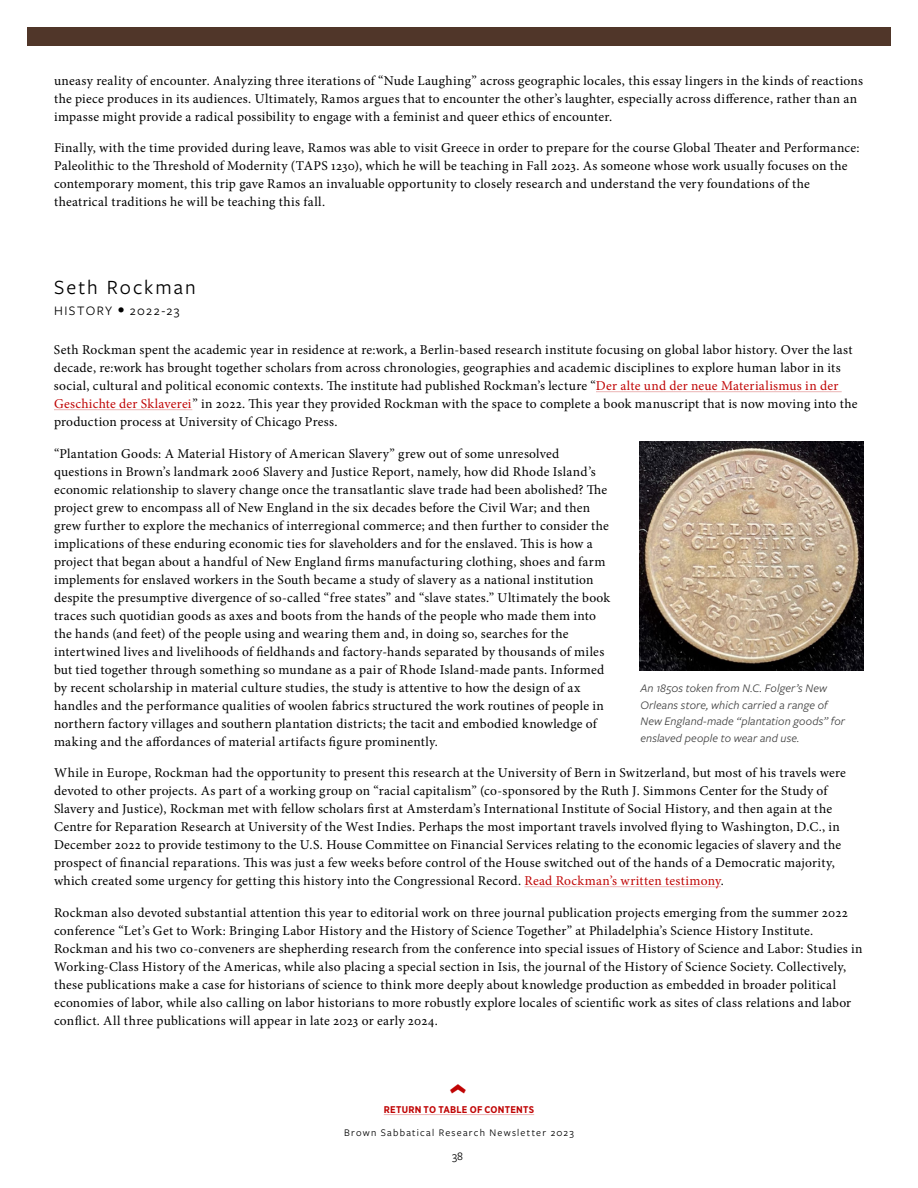
<style>
.page{position:relative;width:918px;height:1188px;background:#fff}
.page>*{position:absolute;margin:0;border:0;box-sizing:border-box;transform-origin:0 0}
.t1{font:700 34.5px "Gotham Narrow";color:#c00404}
.t2{font:21px "Freight Sans Pro";letter-spacing:.1em;color:#000}
.t3{font:13.5px/18px "Minion Pro";letter-spacing:.02em;color:#000}
.t4{font:13.5px "Freight Sans Pro";letter-spacing:.11em;color:#000}
.t5{font:italic 12px/16.5px "Freight Sans Pro";letter-spacing:.01em;color:#404040}
.t6{font:12px "Freight Sans Pro";color:#000}
.t7{font:10.5px "Freight Sans Pro";letter-spacing:.12em;color:#000}
.t8{font:700 9.75px "Gotham Narrow";letter-spacing:.025em;color:#c00404}
.s1{color:#c00404}
</style>
<div class="page">
<div style="left:27px;top:27px;width:864px;height:18px;background:#503629"></div>
<hr style="left:384px;top:1114px;width:150px;height:1px;background:#ecb4b4">
<hr style="left:596px;top:391px;width:246px;height:1px;background:#ecb4b4">
<hr style="left:54px;top:409px;width:138px;height:1px;background:#ecb4b4">
<hr style="left:524px;top:886px;width:197px;height:1px;background:#ecb4b4">
<img style="left:640px;top:441px;width:224px;height:229px">
<p class="t3" style="left:54px;top:72px;width:810px">uneasy reality of encounter. Analyzing three iterations of “Nude Laughing” across geographic locales, this essay lingers in the kinds of reactions the piece produces in its audiences. Ultimately, Ramos argues that to encounter the other’s laughter, especially across difference, rather than an impasse might provide a radical possibility to engage with a feminist and queer ethics of encounter.</p>
<p class="t3" style="left:54px;top:139px;width:807px">Finally, with the time provided during leave, Ramos was able to visit Greece in order to prepare for the course Global Theater and Performance:<br>Paleolithic to the Threshold of Modernity (TAPS 1230), which he will be teaching in Fall 2023. As someone whose work usually focuses on the contemporary moment, this trip gave Ramos an invaluable opportunity to closely research and understand the very foundations of the theatrical traditions he will be teaching this fall.</p>
<h1 class="t2" style="left:54px;top:273px;width:143px">Seth Rockman</h1>
<h2 class="t4" style="left:54px;top:301px;width:127px">HISTORY • 2022-23</h2>
<p class="t3" style="left:54px;top:341px;width:805px">Seth Rockman spent the academic year in residence at re:work, a Berlin-based research institute focusing on global labor history. Over the last decade, re:work has brought together scholars from across chronologies, geographies and academic disciplines to explore human labor in its social, cultural and political economic contexts. The institute had published Rockman’s lecture “<span class="s1">Der alte und der neue Materialismus in der Geschichte der Sklaverei</span>” in 2022. This year they provided Rockman with the space to complete a book manuscript that is now moving into the production process at University of Chicago Press.</p>
<p class="t3" style="left:54px;top:444px;width:558px">“Plantation Goods: A Material History of American Slavery” grew out of some unresolved questions in Brown’s landmark 2006 Slavery and Justice Report, namely, how did Rhode Island’s economic relationship to slavery change once the transatlantic slave trade had been abolished? The project grew to encompass all of New England in the six decades before the Civil War; and then grew further to explore the mechanics of interregional commerce; and then further to consider the implications of these enduring economic ties for slaveholders and for the enslaved. This is how a project that began about a handful of New England firms manufacturing clothing, shoes and farm implements for enslaved workers in the South became a study of slavery as a national institution despite the presumptive divergence of so-called “free states” and “slave states.” Ultimately the book traces such quotidian goods as axes and boots from the hands of the people who made them into the hands (and feet) of the people using and wearing them and, in doing so, searches for the intertwined lives and livelihoods of fieldhands and factory-hands separated by thousands of miles but tied together through something so mundane as a pair of Rhode Island-made pants. Informed by recent scholarship in material culture studies, the study is attentive to how the design of ax handles and the performance qualities of woolen fabrics structured the work routines of people in northern factory villages and southern plantation districts; the tacit and embodied knowledge of making and the affordances of material artifacts figure prominently.</p>
<p class="t3" style="left:54px;top:764px;width:793px">While in Europe, Rockman had the opportunity to present this research at the University of Bern in Switzerland, but most of his travels were devoted to other projects. As part of a working group on “racial capitalism” (co-sponsored by the Ruth J. Simmons Center for the Study of Slavery and Justice), Rockman met with fellow scholars first at Amsterdam’s International Institute of Social History, and then again at the Centre for Reparation Research at University of the West Indies. Perhaps the most important travels involved flying to Washington, D.C., in December 2022 to provide testimony to the U.S. House Committee on Financial Services relating to the economic legacies of slavery and the prospect of financial reparations. This was just a few weeks before control of the House switched out of the hands of a Democratic majority, which created some urgency for getting this history into the Congressional Record. <span class="s1">Read Rockman’s written testimony</span>.</p>
<p class="t3" style="left:54px;top:903px;width:810px">Rockman also devoted substantial attention this year to editorial work on three journal publication projects emerging from the summer 2022 conference “Let’s Get to Work: Bringing Labor History and the History of Science Together” at Philadelphia’s Science History Institute.<br>Rockman and his two co-conveners are shepherding research from the conference into special issues of History of Science and Labor: Studies in Working-Class History of the Americas, while also placing a special section in Isis, the journal of the History of Science Society. Collectively, these publications make a case for historians of science to think more deeply about knowledge production as embedded in broader political economies of labor, while also calling on labor historians to more robustly explore locales of scientific work as sites of class relations and labor conflict. All three publications will appear in late 2023 or early 2024.</p>
<p class="t5" style="left:640px;top:680px;width:206px">An 1850s token from N.C. Folger’s New Orleans store, which carried a range of New England-made “plantation goods” for enslaved people to wear and use.</p>
<h1 class="t1" style="left:483px;top:1083px;width:13px;rotate:90deg">‹</h1>
<p class="t8" style="left:384px;top:1103px;width:152px">RETURN TO TABLE OF CONTENTS</p>
<p class="t7" style="left:344px;top:1126px;width:231px">Brown Sabbatical Research Newsletter 2023</p>
<p class="t6" style="left:452px;top:1148px;width:12px">38</p>
</div>
